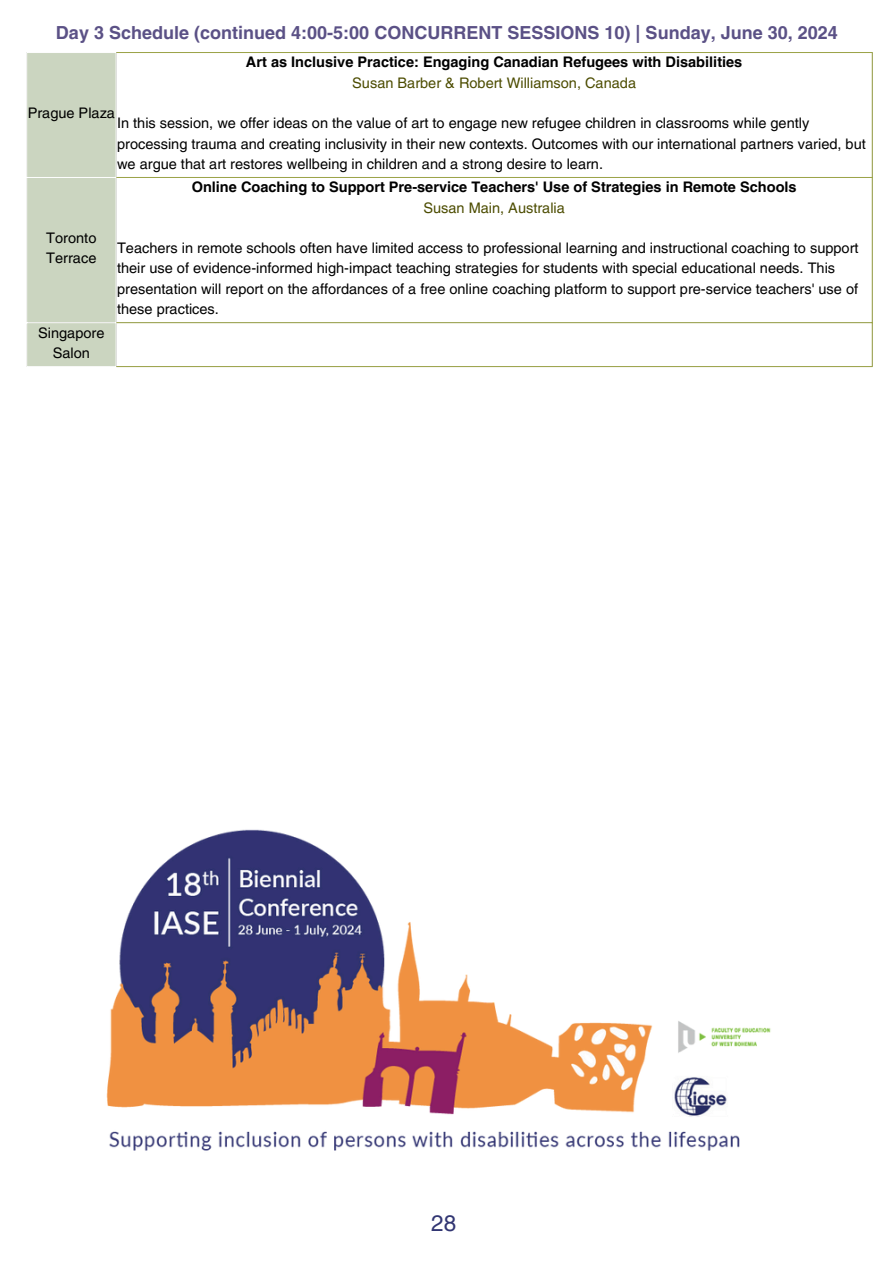
<style>
.page{position:relative;width:894px;height:1263px;background:#fff}
.page>*{position:absolute;margin:0;border:0;box-sizing:border-box;transform-origin:0 0}
.t1{font:22.5px "Helvetica LT Pro";color:#323673}
.t2{font:700 18px "Helvetica LT Pro";color:#5b5186}
.t3{font:14.55px/20.2px "Helvetica LT Pro";color:#000}
.t4{font:700 14.55px "Helvetica LT Pro";color:#000}
.t5{font:14.55px "Helvetica LT Pro";color:#4c4c00}
</style>
<div class="page">
<div style="left:27px;top:53px;width:89px;height:313px;background:#cbd5c0"></div>
<hr style="left:26px;top:177px;width:90px;height:1px;background:#fff">
<hr style="left:26px;top:322px;width:90px;height:1px;background:#fff">
<hr style="left:871px;top:53px;width:1px;height:313px;background:#9ca448">
<hr style="left:116px;top:52px;width:756px;height:1px;background:#9ca448">
<hr style="left:116px;top:177px;width:756px;height:1px;background:#9ca448">
<hr style="left:116px;top:322px;width:756px;height:1px;background:#9ca448">
<hr style="left:116px;top:366px;width:756px;height:1px;background:#9ca448">
<img style="left:106px;top:829px;width:665px;height:322px">
<p class="t2" style="left:56px;top:26px;width:783px">Day 3 Schedule (continued 4:00-5:00 CONCURRENT SESSIONS 10) | Sunday, June 30, 2024</p>
<p class="t4" style="left:246px;top:57px;width:498px">Art as Inclusive Practice: Engaging Canadian Refugees with Disabilities</p>
<p class="t5" style="left:352px;top:77px;width:285px">Susan Barber &amp; Robert Williamson, Canada</p>
<p class="t3" style="left:117px;top:114px;width:750px">In this session, we offer ideas on the value of art to engage new refugee children in classrooms while gently processing trauma and creating inclusivity in their new contexts. Outcomes with our international partners varied, but we argue that art restores wellbeing in children and a strong desire to learn.</p>
<h1 class="t3" style="left:28px;top:104px;width:89px">Prague Plaza</h1>
<p class="t3" style="left:46px;top:229px;width:52px">Toronto<br>Terrace</p>
<p class="t3" style="left:38px;top:324px;width:68px;text-align:center">Singapore<br>Salon</p>
<p class="t4" style="left:192px;top:182px;width:606px">Online Coaching to Support Pre-service Teachers' Use of Strategies in Remote Schools</p>
<p class="t5" style="left:423px;top:202px;width:143px">Susan Main, Australia</p>
<p class="t3" style="left:117px;top:239px;width:742px">Teachers in remote schools often have limited access to professional learning and instructional coaching to support their use of evidence-informed high-impact teaching strategies for students with special educational needs. This presentation will report on the affordances of a free online coaching platform to support pre-service teachers' use of these practices.</p>
<p class="t1" style="left:431px;top:1214px;width:27px">28</p>
</div>
